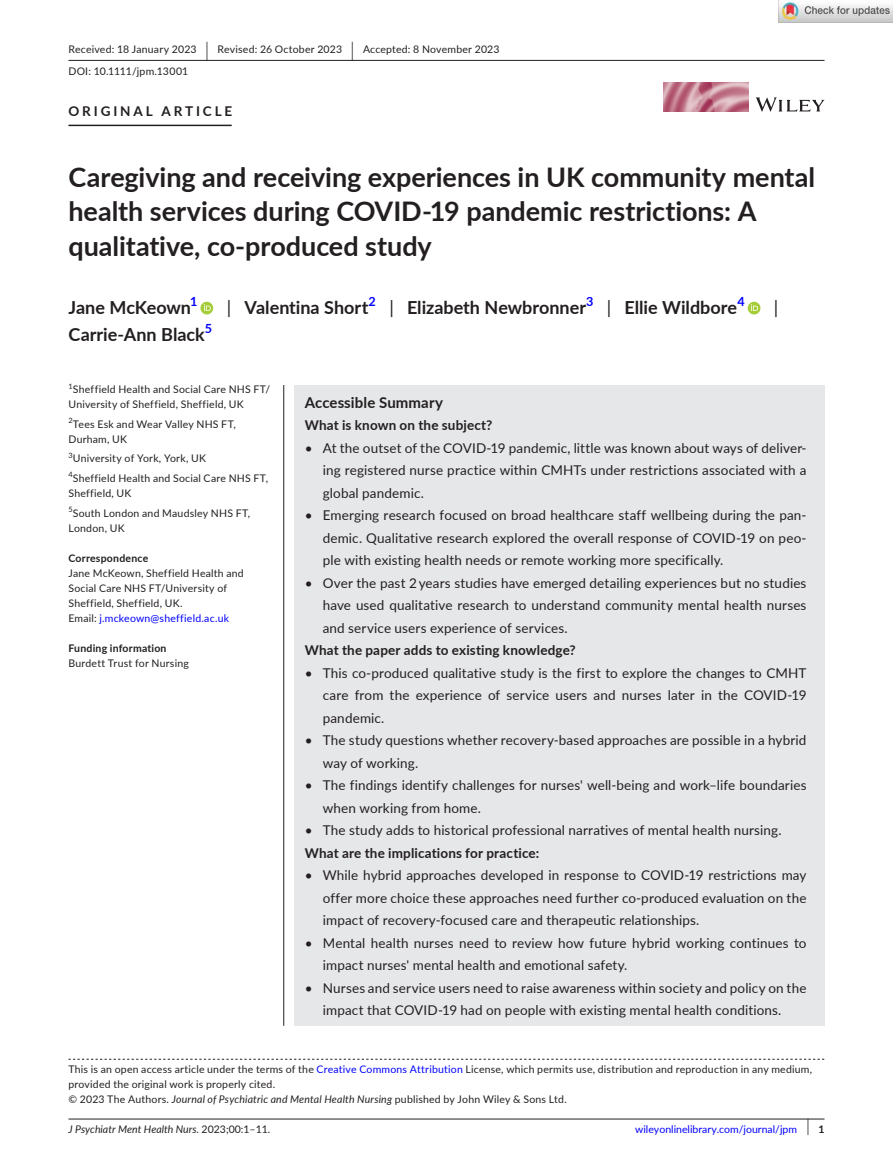
<style>
.page{position:relative;width:893px;height:1174px;background:#fff}
.page>*{position:absolute;margin:0;border:0;box-sizing:border-box;transform-origin:0 0}
.t1{font:700 27px/34.5px "Lato";letter-spacing:-.005em;color:#231f20}
.t2{font:700 18px "Lato";color:#231f20}
.t3{font:18px "Lato";color:#231f20}
.t4{font:700 15px "Lato";letter-spacing:.01em;color:#231f20}
.t5{font:13.5px/22.5px "Lato";letter-spacing:.01em;color:#231f20;text-align:justify}
.t6{font:700 13.5px "Lato";letter-spacing:.01em;color:#231f20}
.t7{font:700 13.5px "Lato";letter-spacing:.21em;color:#231f20}
.t8{font:10.5px/15px "Lato";letter-spacing:.02em;color:#231f20}
.t9{font:italic 10.5px "Lato";color:#231f20}
.t10{font:10.5px "Lato";color:#00f}
.t11{font:700 10.5px "Lato";letter-spacing:.02em;color:#231f20}
.t12{font:7.35px "Lato";color:#231f20}
.s1{font-size:19.65px}
.s2{font-weight:400}
.s3{color:#00f}
.s4{font-style:italic}
.s5{font-style:normal}
.s6{font-size:17.4px;color:#231f20}
.s7{font-weight:700;color:#231f20}
</style>
<div class="page">
<hr style="left:68px;top:1118px;width:756px;height:1px;background:#231f20">
<svg style="left:756px;top:97px;width:68px;height:15px"></svg>
<img style="left:663px;top:82px;width:85px;height:30px">
<hr style="left:68px;top:60px;width:756px;height:1px;background:#231f20">
<hr style="left:68px;top:125px;width:164px;height:1px;background:#231f20">
<div style="left:200px;top:302px;width:13px;height:12px;background:#a5cd39;border-radius:50%"></div>
<svg style="left:204px;top:304px;width:7px;height:7px"></svg>
<div style="left:748px;top:302px;width:12px;height:12px;background:#a5cd39;border-radius:50%"></div>
<svg style="left:751px;top:304px;width:7px;height:7px"></svg>
<svg style="left:68px;top:1058px;width:756px;height:1px"></svg>
<div style="left:294px;top:385px;width:530px;height:640px;background:#e6e7e9"></div>
<hr style="left:283px;top:385px;width:1px;height:640px;background:#231f20">
<img style="left:779px;top:0;width:114px;height:22px">
<p class="t8" style="left:68px;top:38px;width:433px;line-height:21.8px">Received: 18 January 2023 <span class="s1">|</span> Revised: 26 October 2023 <span class="s1">|</span> Accepted: 8 November 2023<br>DOI: 10.1111/jpm.13001</p>
<p class="t7" style="left:68px;top:106px;width:165px">ORIGINAL ARTICLE</p>
<h1 class="t1" style="left:68px;top:162px;width:748px">Caregiving and receiving experiences in UK community mental health services during COVID- 19 pandemic restrictions: A qualitative, co- produced study</h1>
<h2 class="t2" style="left:68px;top:300px;width:130px">Jane McKeown<sup>1</sup></h2>
<h2 class="t2" style="left:227px;top:300px;width:519px"><span class="s2">|</span> Valentina Short<sup>2</sup> <span class="s2">|</span> Elizabeth Newbronner<sup>3</sup> <span class="s2">|</span> Ellie Wildbore<sup>4</sup></h2>
<h2 class="t3" style="left:774px;top:300px;width:6px">|</h2>
<h2 class="t2" style="left:68px;top:327px;width:145px">Carrie- Ann Black<sup>5</sup></h2>
<p class="t12" style="left:68px;top:383px;width:6px">1</p>
<p class="t8" style="left:68px;top:382px;width:203px;text-indent:4px">Sheffield Health and Social Care NHS FT/<br>University of Sheffield, Sheffield, UK</p>
<p class="t8" style="left:68px;top:416px;width:169px"><sup>2</sup>Tees Esk and Wear Valley NHS FT,<br>Durham, UK</p>
<p class="t8" style="left:68px;top:448px;width:201px;line-height:19.5px"><sup>3</sup>University of York, York, UK<br><sup>4</sup>Sheffield Health and Social Care NHS FT,</p>
<p class="t8" style="left:68px;top:483px;width:183px;line-height:19.5px">Sheffield, UK<br><sup>5</sup>South London and Maudsley NHS FT,</p>
<p class="t8" style="left:68px;top:520px;width:58px">London, UK</p>
<p class="t11" style="left:68px;top:553px;width:81px">Correspondence</p>
<p class="t8" style="left:68px;top:565px;width:177px">Jane McKeown, Sheffield Health and Social Care NHS FT/University of Sheffield, Sheffield, UK.<br>Email: <span class="s3">j.mckeown@sheffield.ac.uk</span></p>
<p class="t11" style="left:68px;top:643px;width:100px">Funding information</p>
<p class="t8" style="left:68px;top:655px;width:122px">Burdett Trust for Nursing</p>
<p class="t4" style="left:305px;top:396px;width:140px">Accessible Summary</p>
<p class="t6" style="left:305px;top:419px;width:189px">What is known on the subject?</p>
<p class="t5" style="left:323px;top:436px;width:485px;text-indent:-18px">• At the outset of the COVID- 19 pandemic, little was known about ways of deliver&shy;ing registered nurse practice within CMHTs under restrictions associated with a global pandemic.</p>
<p class="t5" style="left:323px;top:503px;width:485px;text-indent:-18px">• Emerging research focused on broad healthcare staff wellbeing during the pan&shy;demic. Qualitative research explored the overall response of COVID- 19 on peo&shy;ple with existing health needs or remote working more specifically.</p>
<p class="t5" style="left:323px;top:571px;width:485px;text-indent:-18px">• Over the past 2 years studies have emerged detailing experiences but no studies have used qualitative research to understand community mental health nurses and service users experience of services.</p>
<p class="t6" style="left:305px;top:645px;width:272px">What the paper adds to existing knowledge?</p>
<p class="t5" style="left:323px;top:661px;width:485px;text-indent:-18px">• This co- produced qualitative study is the first to explore the changes to CMHT care from the experience of service users and nurses later in the COVID- 19 pandemic.</p>
<p class="t5" style="left:323px;top:728px;width:485px;text-indent:-18px">• The study questions whether recovery- based approaches are possible in a hybrid way of working.</p>
<p class="t5" style="left:323px;top:773px;width:485px;text-indent:-18px">• The findings identify challenges for nurses' well- being and work–life boundaries when working from home.</p>
<p class="t5" style="left:305px;top:818px;width:478px">• The study adds to historical professional narratives of mental health nursing.</p>
<p class="t6" style="left:305px;top:847px;width:236px">What are the implications for practice:</p>
<p class="t5" style="left:323px;top:863px;width:485px;text-indent:-18px">• While hybrid approaches developed in response to COVID- 19 restrictions may offer more choice these approaches need further co- produced evaluation on the impact of recovery- focused care and therapeutic relationships.</p>
<p class="t5" style="left:323px;top:931px;width:485px;text-indent:-18px">• Mental health nurses need to review how future hybrid working continues to impact nurses' mental health and emotional safety.</p>
<p class="t5" style="left:305px;top:976px;width:503px;text-align:center">• Nurses and service users need to raise awareness within society and policy on the impact that COVID- 19 had on people with existing mental health conditions.</p>
<p class="t8" style="left:68px;top:1061px;width:745px">This is an open access article under the terms of the <span class="s3">Creative Commons Attribution</span> License, which permits use, distribution and reproduction in any medium, provided the original work is properly cited.<br>© 2023 The Authors. <span class="s4">Journal of Psychiatric and Mental Health Nursing</span> published by John Wiley &amp; Sons Ltd.</p>
<p class="t9" style="left:68px;top:1125px;width:203px">J Psychiatr Ment Health Nurs. <span class="s5">2023;00:1–11.</span></p>
<p class="t10" style="left:635px;top:1124px;width:191px">wileyonlinelibrary.com/journal/jpm <span class="s6">|</span> <span class="s7">1</span></p>
</div>
